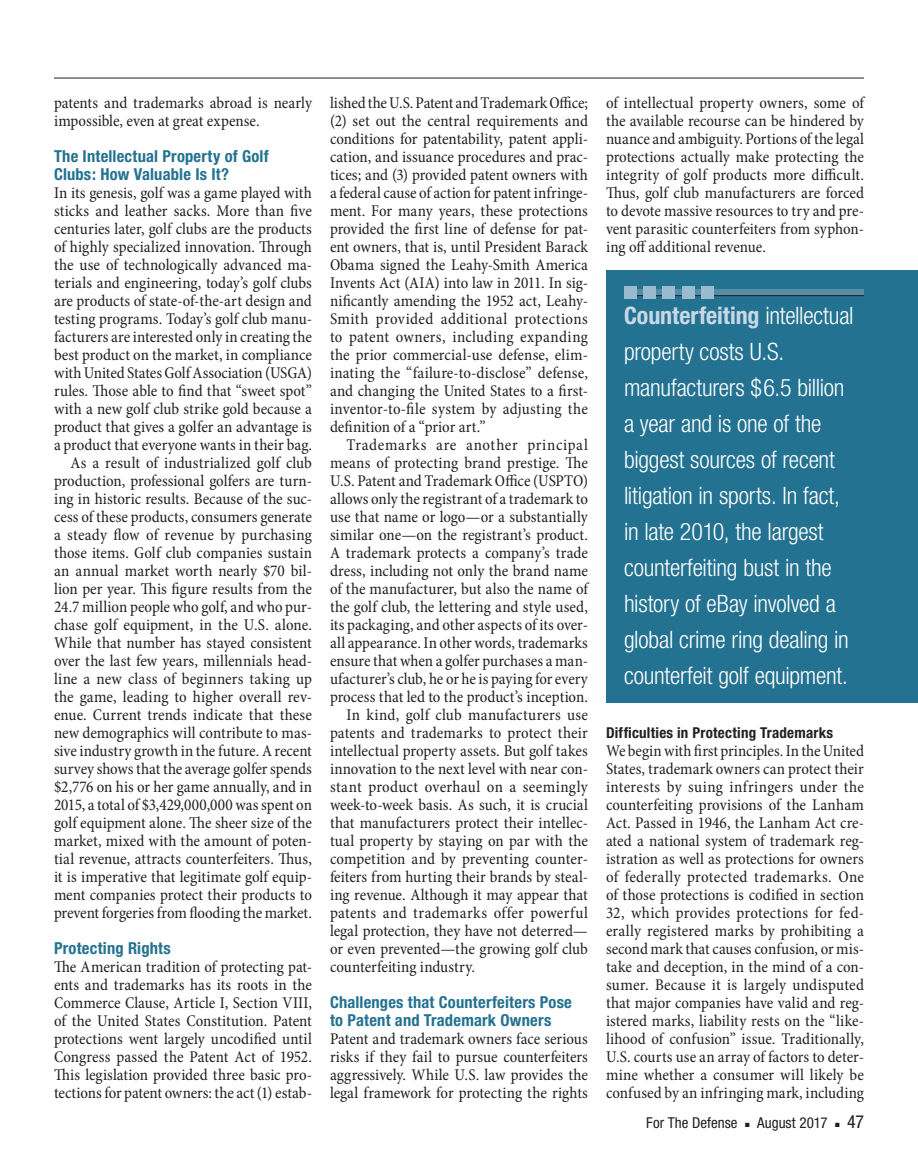
<style>
.page{position:relative;width:918px;height:1175px;background:#fff}
.page>*{position:absolute;margin:0;border:0;box-sizing:border-box;transform-origin:0 0}
.pullout_RH_block{font:300 condensed 24px/36px "Helvetica Neue";letter-spacing:-.01em;color:#fff}
.folio_right{font:condensed 18px "Helvetica Neue";color:#231f20}
.body_no_ind{font:condensed 16.5px/18px "Minion Pro";color:#231f20;text-align:justify}
.body_para_ind{font:condensed 16.5px/18px "Minion Pro";letter-spacing:-.005em;color:#231f20;text-align:justify}
.body_no_ind_tighter{font:condensed 16.5px/18px "Minion Pro";color:#231f20;text-align:justify}
.subhead_1{font:700 condensed 16.5px/18px "Helvetica Neue";letter-spacing:.015em;color:#237291}
.subhead_2{font:700 condensed 15px "Helvetica Neue";letter-spacing:.015em;color:#231f20}
.folio_right-2{font:condensed 15px "Helvetica Neue";color:#231f20}
.s1{font-weight:700;color:#c8d9e5}
</style>
<div class="page">
<hr style="left:54px;top:78px;width:810px;height:1px;background:#231f20">
<div style="left:606px;top:270px;width:312px;height:432px;background:#237291"></div>
<div style="left:624px;top:290px;width:240px;height:6px;background:#558da9"></div>
<hr style="left:624px;top:295px;width:240px;height:1px;background:#231f20">
<div style="left:624px;top:286px;width:12px;height:13px;background:#9abacd"></div>
<div style="left:643px;top:286px;width:13px;height:13px;background:#9abacd"></div>
<div style="left:663px;top:286px;width:12px;height:13px;background:#9abacd"></div>
<div style="left:682px;top:286px;width:13px;height:13px;background:#9abacd"></div>
<div style="left:702px;top:286px;width:12px;height:13px;background:#9abacd"></div>
<p class="body_para_ind" style="left:54px;top:94px;width:260px">patents and trademarks abroad is nearly impossible, even at great expense.</p>
<p class="subhead_1" style="left:54px;top:147px;width:216px">The Intellectual Property of Golf<br>Clubs: How Valuable Is It?</p>
<p class="body_no_ind_tighter" style="left:54px;top:184px;width:260px">In its genesis, golf was a game played with sticks and leather sacks. More than five centuries later, golf clubs are the products of highly specialized innovation. Through the use of technologically advanced ma&shy;terials and engineering, today’s golf clubs are products of state-of-the-art design and testing programs. Today’s golf club manu&shy;facturers are interested only in creating the best product on the market, in compliance with United States Golf Association (USGA) rules. Those able to find that “sweet spot” with a new golf club strike gold because a product that gives a golfer an advantage is a product that everyone wants in their bag.</p>
<p class="body_para_ind" style="left:54px;top:454px;width:260px;text-indent:16px">As a result of industrialized golf club production, professional golfers are turn&shy;ing in historic results. Because of the suc&shy;cess of these products, consumers generate a steady flow of revenue by purchasing those items. Golf club companies sustain an annual market worth nearly $70 bil&shy;lion per year. This figure results from the 24.7 million people who golf, and who pur&shy;chase golf equipment, in the U.S. alone.<br>While that number has stayed consistent over the last few years, millennials head&shy;line a new class of beginners taking up the game, leading to higher overall rev&shy;enue. Current trends indicate that these new demographics will contribute to mas&shy;sive industry growth in the future. A recent survey shows that the average golfer spends $2,776 on his or her game annually, and in 2015, a total of $3,429,000,000 was spent on golf equipment alone. The sheer size of the market, mixed with the amount of poten&shy;tial revenue, attracts counterfeiters. Thus, it is imperative that legitimate golf equip&shy;ment companies protect their products to prevent forgeries from flooding the market.</p>
<p class="subhead_1" style="left:54px;top:939px;width:118px">Protecting Rights</p>
<p class="body_no_ind" style="left:54px;top:958px;width:260px">The American tradition of protecting pat&shy;ents and trademarks has its roots in the Commerce Clause, Article I, Section VIII, of the United States Constitution. Patent protections went largely uncodified until Congress passed the Patent Act of 1952.<br>This legislation provided three basic pro&shy;tections for patent owners: the act (1) estab-</p>
<p class="body_no_ind" style="left:330px;top:94px;width:260px">lished the U.S. Patent and Trademark Office; (2) set out the central requirements and conditions for patentability, patent appli&shy;cation, and issuance procedures and prac&shy;tices; and (3) provided patent owners with a federal cause of action for patent infringe&shy;ment. For many years, these protections provided the first line of defense for pat&shy;ent owners, that is, until President Barack Obama signed the Leahy-Smith America Invents Act (AIA) into law in 2011. In sig&shy;nificantly amending the 1952 act, Leahy-Smith provided additional protections to patent owners, including expanding the prior commercial-use defense, elim&shy;inating the “failure-to-disclose” defense, and changing the United States to a first&shy;inventor-to-file system by adjusting the definition of a “prior art.”</p>
<p class="body_para_ind" style="left:330px;top:436px;width:260px;text-indent:16px">Trademarks are another principal means of protecting brand prestige. The U.S. Patent and Trademark Office (USPTO) allows only the registrant of a trademark to use that name or logo—or a substantially similar one—on the registrant’s product.<br>A trademark protects a company’s trade dress, including not only the brand name of the manufacturer, but also the name of the golf club, the lettering and style used, its packaging, and other aspects of its over&shy;all appearance. In other words, trademarks ensure that when a golfer purchases a man&shy;ufacturer’s club, he or he is paying for every process that led to the product’s inception.</p>
<p class="body_para_ind" style="left:330px;top:706px;width:260px;text-indent:16px">In kind, golf club manufacturers use patents and trademarks to protect their intellectual property assets. But golf takes innovation to the next level with near con&shy;stant product overhaul on a seemingly week-to-week basis. As such, it is crucial that manufacturers protect their intellec&shy;tual property by staying on par with the competition and by preventing counter&shy;feiters from hurting their brands by steal&shy;ing revenue. Although it may appear that patents and trademarks offer powerful legal protection, they have not deterred— or even prevented—the growing golf club counterfeiting industry.</p>
<p class="subhead_1" style="left:330px;top:993px;width:243px">Challenges that Counterfeiters Pose to Patent and Trademark Owners</p>
<p class="body_no_ind" style="left:330px;top:1030px;width:260px">Patent and trademark owners face serious risks if they fail to pursue counterfeiters aggressively. While U.S. law provides the legal framework for protecting the rights</p>
<p class="body_no_ind" style="left:606px;top:94px;width:260px">of intellectual property owners, some of the available recourse can be hindered by nuance and ambiguity. Portions of the legal protections actually make protecting the integrity of golf products more difficult.<br>Thus, golf club manufacturers are forced to devote massive resources to try and pre&shy;vent parasitic counterfeiters from syphon&shy;ing off additional revenue.</p>
<p class="pullout_RH_block" style="left:624px;top:297px;width:231px"><span class="s1">Counterfeiting</span> intellectual property costs U.S. manufacturers $6.5 billion a year and is one of the biggest sources of recent litigation in sports. In fact, in late 2010, the largest counterfeiting bust in the history of eBay involved a global crime ring dealing in counterfeit golf equipment.</p>
<p class="subhead_2" style="left:606px;top:724px;width:229px">Difficulties in Protecting Trademarks</p>
<p class="body_no_ind" style="left:606px;top:742px;width:260px">We begin with first principles. In the United States, trademark owners can protect their interests by suing infringers under the counterfeiting provisions of the Lanham Act. Passed in 1946, the Lanham Act cre&shy;ated a national system of trademark reg&shy;istration as well as protections for owners of federally protected trademarks. One of those protections is codified in section 32, which provides protections for fed&shy;erally registered marks by prohibiting a second mark that causes confusion, or mis&shy;take and deception, in the mind of a con&shy;sumer. Because it is largely undisputed that major companies have valid and reg&shy;istered marks, liability rests on the “like&shy;lihood of confusion” issue. Traditionally, U.S. courts use an array of factors to deter&shy;mine whether a consumer will likely be confused by an infringing mark, including</p>
<p class="folio_right-2" style="left:646px;top:1114px;width:93px">For The Defense</p>
<p class="folio_right-2" style="left:745px;top:1114px;width:84px">■ August 2017</p>
<p class="folio_right" style="left:835px;top:1111px;width:30px">■ 47</p>
</div>
